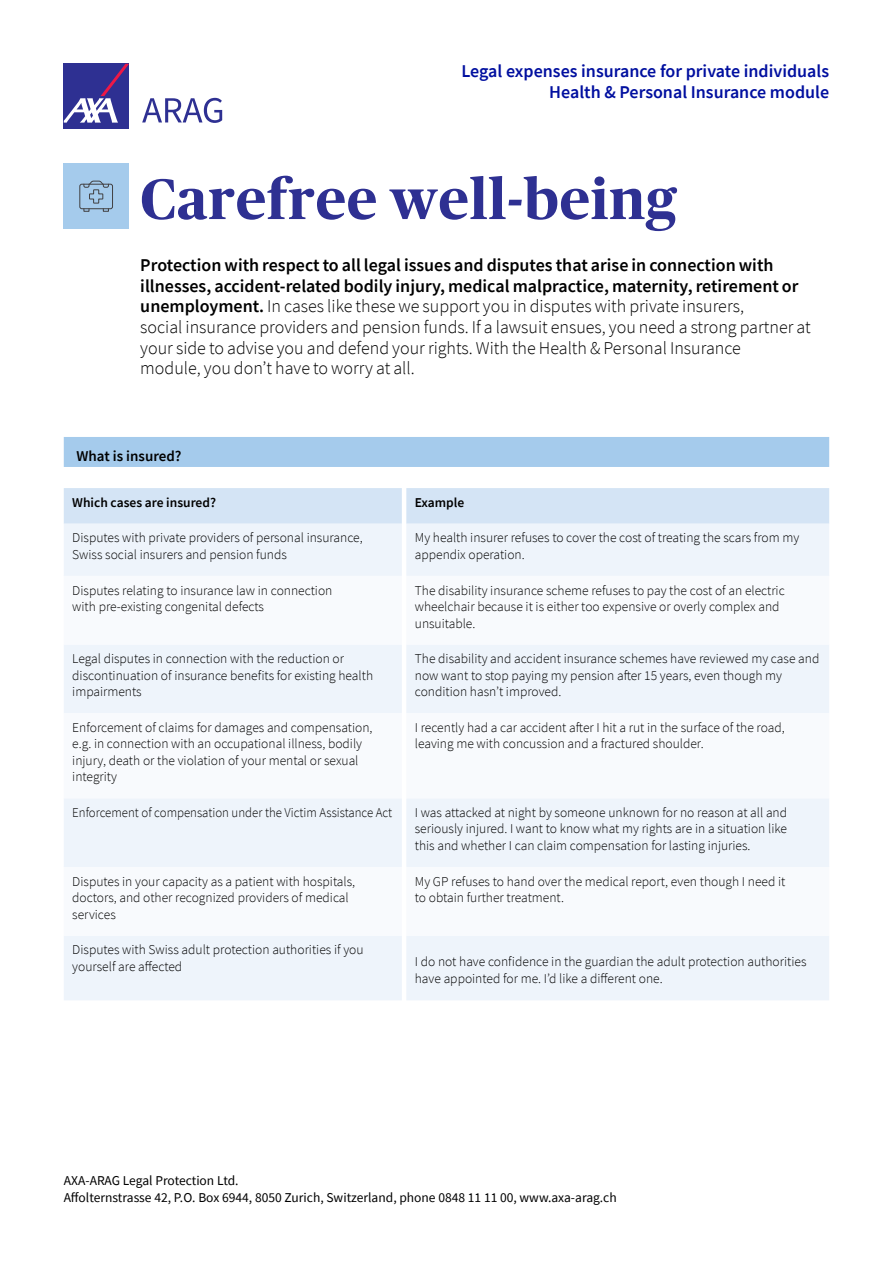
<style>
.page{position:relative;width:893px;height:1263px;background:#fff}
.page>*{position:absolute;margin:0;border:0;box-sizing:border-box;transform-origin:0 0}
.t1{font:700 57px "Publico Headline";letter-spacing:.02em;color:#2e3092}
.t2{font:300 18px/20.7px "Source Sans Pro";color:#000}
.t3{font:600 18px/20.7px "Source Sans Pro";color:#000f9f;text-align:right}
.t4{font:600 15px "Source Sans Pro";color:#000}
.t5{font:300 13.5px/16.5px "Source Sans Pro";color:#000}
.t6{font:13.5px/17.2px "Source Sans Pro";color:#000}
.t7{font:300 13.5px "Source Sans Pro";color:#000;scale:.95 1}
.t8{font:600 13.5px "Source Sans Pro";color:#000}
.s1{font-weight:600}
</style>
<div class="page">
<div style="left:64px;top:437px;width:765px;height:30px;background:#a5cbec"></div>
<div style="left:64px;top:488px;width:765px;height:36px;background:#d4e4f5"></div>
<div style="left:64px;top:524px;width:765px;height:476px;background:#eef4fb"></div>
<svg style="left:64px;top:576px;width:765px;height:359px"></svg>
<div style="left:64px;top:163px;width:65px;height:66px;background:#a5cbec"></div>
<div style="left:79px;top:184px;width:34px;height:25px;border:1px solid #414042;border-radius:2px"></div>
<svg style="left:83px;top:180px;width:26px;height:32px"></svg>
<div style="left:64px;top:64px;width:65px;height:65px;background:#2e3092"></div>
<svg style="left:64px;top:64px;width:65px;height:59px"></svg>
<svg style="left:142px;top:98px;width:80px;height:25px"></svg>
<h2 class="t3" style="left:461px;top:61px;width:369px">Legal expenses insurance for private individuals<br>Health &amp; Personal Insurance module</h2>
<h1 class="t1" style="left:140px;top:158px;width:538px">Carefree well-being</h1>
<p class="t2" style="left:140px;top:254px;width:672px"><span class="s1">Protection with respect to all legal issues and disputes that arise in connection with illnesses, accident-related bodily injury, medical malpractice, maternity, retirement or unemployment.</span> In cases like these we support you in disputes with private insurers,<br>social insurance providers and pension funds. If a lawsuit ensues, you need a strong partner at your side to advise you and defend your rights. With the Health &amp; Personal Insurance<br>module, you don’t have to worry at all.</p>
<p class="t4" style="left:77px;top:446px;width:106px">What is insured?</p>
<p class="t8" style="left:72px;top:493px;width:145px">Which cases are insured?</p>
<p class="t8" style="left:415px;top:493px;width:51px">Example</p>
<p class="t5" style="left:72px;top:530px;width:292px">Disputes with private providers of personal insurance,<br>Swiss social insurers and pension funds</p>
<p class="t5" style="left:415px;top:530px;width:386px">My health insurer refuses to cover the cost of treating the scars from my appendix operation.</p>
<p class="t5" style="left:72px;top:582px;width:262px">Disputes relating to insurance law in connection with pre-existing congenital defects</p>
<p class="t5" style="left:415px;top:582px;width:371px">The disability insurance scheme refuses to pay the cost of an electric wheelchair because it is either too expensive or overly complex and unsuitable.</p>
<p class="t5" style="left:72px;top:650px;width:302px">Legal disputes in connection with the reduction or discontinuation of insurance benefits for existing health impairments</p>
<p class="t5" style="left:415px;top:650px;width:406px">The disability and accident insurance schemes have reviewed my case and now want to stop paying my pension after 15 years, even though my condition hasn’t improved.</p>
<p class="t5" style="left:72px;top:719px;width:302px">Enforcement of claims for damages and compensation, e.g. in connection with an occupational illness, bodily injury, death or the violation of your mental or sexual integrity</p>
<p class="t5" style="left:415px;top:719px;width:371px">I recently had a car accident after I hit a rut in the surface of the road, leaving me with concussion and a fractured shoulder.</p>
<p class="t7" style="left:72px;top:804px;width:338px">Enforcement of compensation under the Victim Assistance Act</p>
<p class="t5" style="left:415px;top:804px;width:374px;text-align:justify">I was attacked at night by someone unknown for no reason at all and seriously injured. I want to know what my rights are in a situation like this and whether I can claim compensation for lasting injuries.</p>
<p class="t5" style="left:72px;top:873px;width:284px">Disputes in your capacity as a patient with hospitals, doctors, and other recognized providers of medical services</p>
<p class="t5" style="left:415px;top:873px;width:372px">My GP refuses to hand over the medical report, even though I need it to obtain further treatment.</p>
<p class="t5" style="left:72px;top:941px;width:293px">Disputes with Swiss adult protection authorities if you yourself are affected</p>
<p class="t5" style="left:415px;top:953px;width:393px;line-height:17.2px">I do not have confidence in the guardian the adult protection authorities have appointed for me. I’d like a different one.</p>
<p class="t6" style="left:64px;top:1172px;width:554px">AXA-ARAG Legal Protection Ltd.<br>Affolternstrasse 42, P.O. Box 6944, 8050 Zurich, Switzerland, phone 0848 11 11 00, www.axa-arag.ch</p>
</div>
